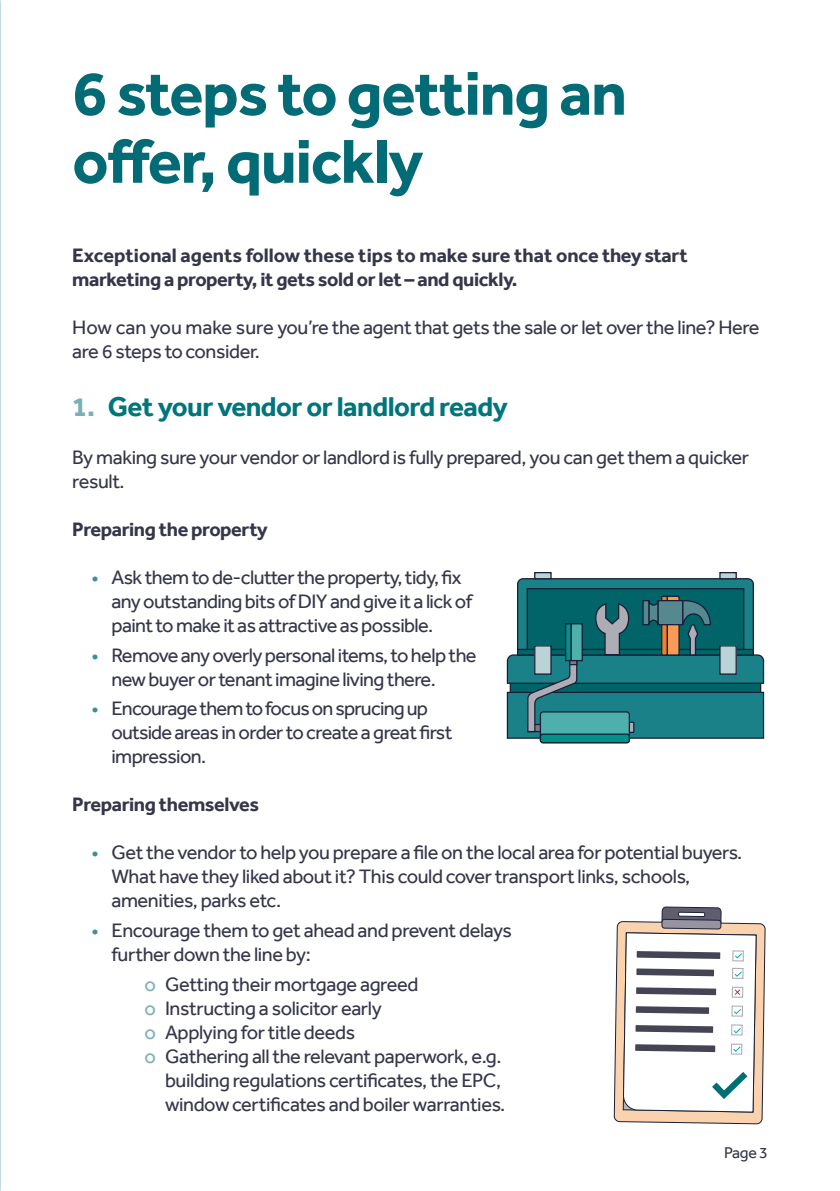
<style>
.page{position:relative;width:840px;height:1191px;background:#fff}
.page>*{position:absolute;margin:0;border:0;box-sizing:border-box;transform-origin:0 0}
.t1{font:700 64px/68px "Effra";letter-spacing:-.02em;color:#036b75}
.t2{font:700 28px "Effra";letter-spacing:-.02em;color:#00757b}
.t3{font:20px/24px "Effra";letter-spacing:-.02em;color:#353649}
.t4{font:700 20px/24px "Effra";letter-spacing:-.02em;color:#353649}
.t5{font:20px/24px "Effra";letter-spacing:-.04em;color:#353649}
.t6{font:16px "Effra";color:#353649}
.s1{color:#7aafb4}
.s2{color:#3f9095}
</style>
<div class="page">
<div style="left:507px;top:692px;width:256px;height:46px;background:#1b8188"></div>
<div style="left:506px;top:692px;width:257px;height:47px;border:1px solid #191f35"></div>
<div style="left:534px;top:572px;width:16px;height:7px;background:#b9d3d7"></div>
<div style="left:534px;top:572px;width:17px;height:7px;border:1px solid #191f35"></div>
<div style="left:719px;top:572px;width:16px;height:7px;background:#b9d3d7"></div>
<div style="left:719px;top:572px;width:17px;height:7px;border:1px solid #191f35"></div>
<div style="left:540px;top:734px;width:89px;height:8px;background:#009189;border-radius:2px"></div>
<div style="left:539px;top:733px;width:90px;height:10px;border:1px solid #191f35;border-radius:2px"></div>
<svg style="left:506px;top:577px;width:258px;height:156px"></svg>
<div style="left:569px;top:660px;width:8px;height:5px;border:1px solid #191f35"></div>
<svg style="left:613px;top:906px;width:152px;height:219px"></svg>
<p class="t1" style="left:72px;top:59px;width:556px">6 steps to getting an offer, quickly</p>
<p class="t4" style="left:72px;top:243px;width:616px">Exceptional agents follow these tips to make sure that once they start marketing a property, it gets sold or let – and quickly.</p>
<p class="t3" style="left:72px;top:315px;width:688px">How can you make sure you’re the agent that gets the sale or let over the line? Here are 6 steps to consider.</p>
<p class="t2" style="left:72px;top:390px;width:437px"><span class="s1">1.</span> Get your vendor or landlord ready</p>
<p class="t3" style="left:72px;top:445px;width:678px">By making sure your vendor or landlord is fully prepared, you can get them a quicker result.</p>
<p class="t4" style="left:72px;top:517px;width:197px">Preparing the property</p>
<p class="t3" style="left:111px;top:565px;width:362px;text-indent:-20px"><span class="s2">•</span> Ask them to de-clutter the property, tidy, fix any outstanding bits of DIY and give it a lick of paint to make it as attractive as possible.</p>
<p class="t3" style="left:111px;top:642px;width:366px;text-indent:-20px"><span class="s2">•</span> Remove any overly personal items, to help the new buyer or tenant imagine living there.</p>
<p class="t5" style="left:111px;top:696px;width:342px;text-indent:-20px"><span class="s2">•</span> Encourage them to focus on sprucing up outside areas in order to create a great first impression.</p>
<p class="t4" style="left:72px;top:792px;width:188px">Preparing themselves</p>
<p class="t3" style="left:111px;top:840px;width:632px;text-indent:-20px"><span class="s2">•</span> Get the vendor to help you prepare a file on the local area for potential buyers.<br>What have they liked about it? This could cover transport links, schools, amenities, parks etc.</p>
<p class="t3" style="left:111px;top:918px;width:402px;text-indent:-20px"><span class="s2">•</span> Encourage them to get ahead and prevent delays further down the line by:</p>
<p class="t3" style="left:144px;top:971px;width:275px"><span class="s1">o</span> Getting their mortgage agreed</p>
<p class="t3" style="left:144px;top:995px;width:239px"><span class="s1">o</span> Instructing a solicitor early</p>
<p class="t3" style="left:144px;top:1019px;width:212px"><span class="s1">o</span> Applying for title deeds</p>
<p class="t3" style="left:144px;top:1043px;width:358px"><span class="s1">o</span> Gathering all the relevant paperwork, e.g.</p>
<p class="t3" style="left:165px;top:1067px;width:337px">building regulations certificates, the EPC,</p>
<p class="t3" style="left:165px;top:1091px;width:341px">window certificates and boiler warranties.</p>
<p class="t6" style="left:723px;top:1143px;width:45px">Page 3</p>
</div>
